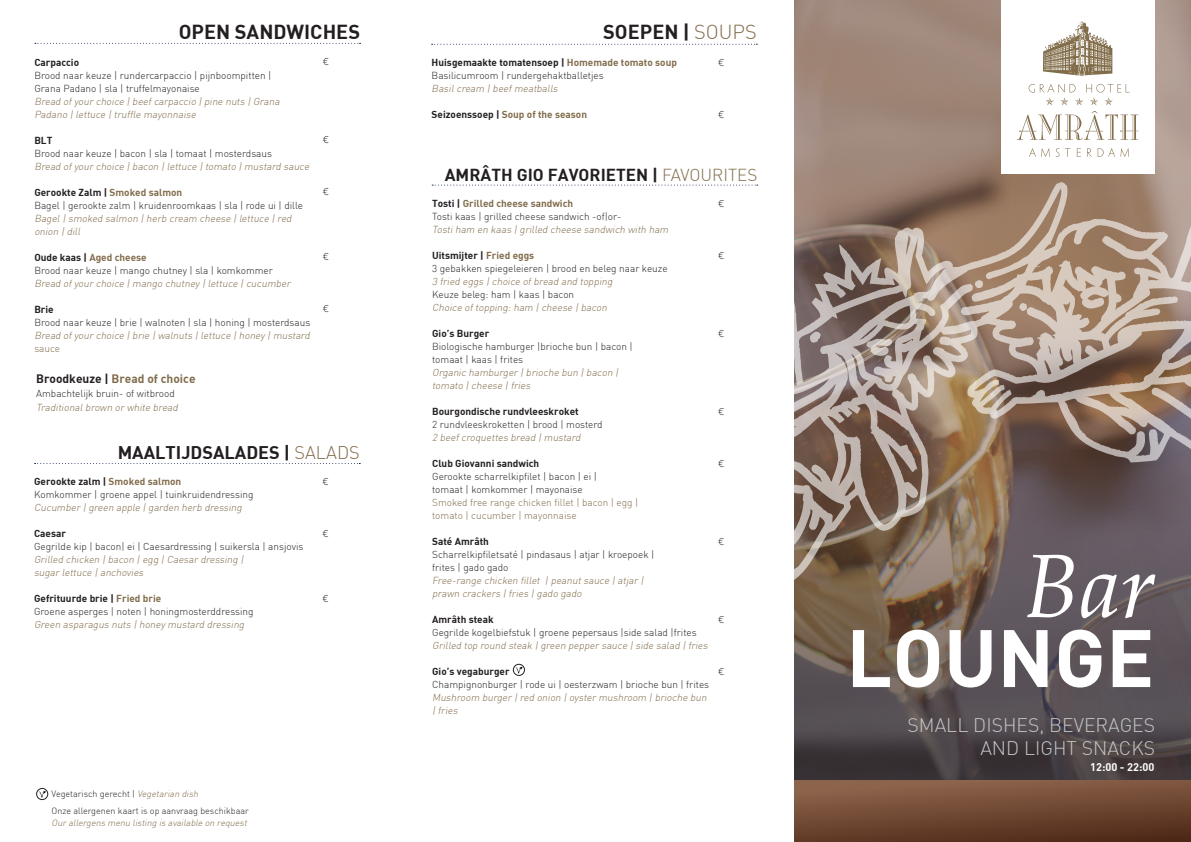
<style>
.page{position:relative;width:1191px;height:842px;background:#fff}
.page>*{position:absolute;margin:0;border:0;box-sizing:border-box;transform-origin:0 0}
.t1{font:italic 90px "Book Antiqua";color:#fff}
.t2{font:80px "DIN Bold";color:#fff}
.t3{font:19.9px "DIN Bold";color:#231f20}
.t4{font:300 19.3px/23.1px "DIN";color:#c5c6c8;text-align:right}
.t5{font:18px "DIN Bold";color:#231f20}
.t6{font:17px "DIN Bold";color:#231f20}
.t7{font:12px "DIN Bold";color:#816c4b}
.t8{font:11px "DIN Bold";color:#fff}
.t9{font:300 10px/13px "DIN";color:#231f20}
.t10{font:italic 300 10px/13px "DIN";color:#816c4b}
.t11{font:10px "DIN Bold";color:#231f20}
.t12{font:10px "DIN Bold";color:#816c4b}
.t13{font:300 10px/13px "DIN";color:#816c4b}
.t14{font:300 10px "Akkurat";color:#231f20}
.t15{font:300 9px/16.6px "DIN";color:#231f20}
.t16{font:italic 300 9px "DIN";color:#816c4b}
.s1{color:#816c4b}
.s2{color:#231f20}
.s3{font-family:"DIN";font-weight:300;color:#816c4b}
.s4{font-style:italic;color:#816c4b}
</style>
<div class="page">
<svg style="left:794px;top:0;width:397px;height:117px;background:#a18a7d"></svg>
<svg style="left:794px;top:711px;width:397px;height:69px;background:#484044"></svg>
<div style="left:794px;top:780px;width:397px;height:62px;background:linear-gradient(to bottom,#8b624a,#57301e)"></div>
<div style="left:1001px;top:0;width:153px;height:173px;background:#fff"></div>
<svg style="left:1027px;top:111px;width:111px;height:6px"></svg>
<svg style="left:1028px;top:84px;width:101px;height:21px"></svg>
<svg style="left:1043px;top:21px;width:69px;height:55px"></svg>
<svg style="left:794px;top:117px;width:397px;height:594px;background:#8d7b71"></svg>
<svg style="left:974px;top:280px;width:9px;height:8px"></svg>
<svg style="left:1019px;top:303px;width:8px;height:8px"></svg>
<svg style="left:810px;top:331px;width:10px;height:12px"></svg>
<svg style="left:866px;top:338px;width:27px;height:19px"></svg>
<svg style="left:1151px;top:387px;width:40px;height:52px;background:#9a8985"></svg>
<div style="left:36px;top:788px;width:12px;height:12px;border:1px solid #231f20;border-radius:50%"></div>
<svg style="left:39px;top:791px;width:7px;height:7px"></svg>
<svg style="left:35px;top:43px;width:325px;height:1px"></svg>
<svg style="left:35px;top:463px;width:325px;height:1px"></svg>
<svg style="left:432px;top:185px;width:326px;height:1px"></svg>
<svg style="left:431px;top:44px;width:326px;height:1px"></svg>
<div style="left:513px;top:664px;width:11px;height:12px;border:1px solid #231f20;border-radius:50%"></div>
<svg style="left:515px;top:667px;width:7px;height:6px"></svg>
<h3 class="t3" style="left:179px;top:19px;width:183px">OPEN SANDWICHES</h3>
<p class="t11" style="left:34px;top:56px;width:46px">Carpaccio</p>
<p class="t9" style="left:34px;top:69px;width:238px">Brood naar keuze | rundercarpaccio | pijnboompitten |<br>Grana Padano | sla | truffelmayonaise</p>
<p class="t10" style="left:34px;top:95px;width:249px">Bread ofyour choice |beefcarpaccio |pine nuts |Grana<br>Padano |lettuce |truffle mayonnaise</p>
<p class="t11" style="left:34px;top:134px;width:20px">BLT</p>
<p class="t9" style="left:34px;top:147px;width:239px">Brood naar keuze | bacon | sla | tomaat | mosterdsaus</p>
<p class="t10" style="left:34px;top:160px;width:278px">Bread ofyour choice |bacon |lettuce |tomato |mustard sauce</p>
<p class="t11" style="left:34px;top:186px;width:149px">Gerookte Zalm | <span class="s1">Smoked salmon</span></p>
<p class="t9" style="left:34px;top:199px;width:270px">Bagel | gerookte zalm | kruidenroomkaas | sla | rode ui | dille</p>
<p class="t10" style="left:34px;top:212px;width:261px">Bagel|smoked salmon |herb cream cheese |lettuce |red onion |dill</p>
<p class="t12" style="left:34px;top:251px;width:114px"><span class="s2">Oude kaas |</span> Aged cheese</p>
<p class="t9" style="left:34px;top:264px;width:240px">Brood naar keuze | mango chutney | sla | komkommer</p>
<p class="t10" style="left:34px;top:277px;width:260px">Bread ofyour choice |mango chutney |lettuce |cucumber</p>
<p class="t11" style="left:34px;top:303px;width:21px">Brie</p>
<p class="t9" style="left:34px;top:316px;width:277px">Brood naar keuze | brie | walnoten | sla | honing | mosterdsaus</p>
<p class="t10" style="left:34px;top:329px;width:279px">Bread ofyour choice |brie |walnuts |lettuce |honey |mustard</p>
<p class="t13" style="left:34px;top:342px;width:27px">sauce</p>
<p class="t9" style="left:36px;top:386px;width:140px">Ambachtelijk bruin- of witbrood</p>
<p class="t10" style="left:36px;top:400px;width:145px">Traditionalbrown or white bread</p>
<p class="t7" style="left:36px;top:370px;width:161px"><span class="s2">Broodkeuze |</span> Bread of choice</p>
<p class="t14" style="left:323px;top:56px;width:7px">€</p>
<p class="t14" style="left:323px;top:134px;width:7px">€</p>
<p class="t14" style="left:323px;top:186px;width:7px">€</p>
<p class="t14" style="left:323px;top:251px;width:7px">€</p>
<p class="t14" style="left:323px;top:303px;width:7px">€</p>
<h3 class="t5" style="left:118px;top:441px;width:244px">MAALTIJDSALADES | <span class="s3">SALADS</span></h3>
<p class="t11" style="left:34px;top:475px;width:149px">Gerookte zalm | <span class="s1">Smoked salmon</span></p>
<p class="t9" style="left:34px;top:488px;width:221px">Komkommer | groene appel | tuinkruidendressing</p>
<p class="t10" style="left:34px;top:501px;width:211px">Cucumber |green apple |garden herb dressing</p>
<p class="t11" style="left:34px;top:527px;width:33px">Caesar</p>
<p class="t9" style="left:34px;top:540px;width:271px">Gegrilde kip | bacon| ei | Caesardressing | suikersla | ansjovis</p>
<p class="t10" style="left:34px;top:553px;width:213px">Grilled chicken |bacon |egg |Caesar dressing | sugar lettuce |anchovies</p>
<p class="t11" style="left:34px;top:592px;width:129px">Gefrituurde brie | <span class="s1">Fried brie</span></p>
<p class="t9" style="left:34px;top:605px;width:221px">Groene asperges | noten | honingmosterddressing</p>
<p class="t10" style="left:34px;top:618px;width:214px">Green asparagus nuts |honey mustard dressing</p>
<p class="t14" style="left:322px;top:475px;width:7px">€</p>
<p class="t14" style="left:322px;top:527px;width:7px">€</p>
<p class="t14" style="left:322px;top:592px;width:7px">€</p>
<p class="t15" style="left:52px;top:785px;width:199px">Vegetarisch gerecht | <span class="s4">Vegetarian dish<br></span>Onze allergenen kaart is op aanvraag beschikbaar</p>
<p class="t16" style="left:52px;top:817px;width:199px">Our allergens menu listing is available on request</p>
<h3 class="t3" style="left:603px;top:19px;width:155px">SOEPEN | <span class="s3">SOUPS</span></h3>
<p class="t11" style="left:431px;top:56px;width:247px">Huisgemaakte tomatensoep | <span class="s1">Homemade tomato soup</span></p>
<p class="t9" style="left:431px;top:69px;width:174px">Basilicumroom | rundergehaktballetjes</p>
<p class="t10" style="left:431px;top:82px;width:130px">Basilcream |beefmeatballs</p>
<p class="t12" style="left:431px;top:108px;width:157px"><span class="s2">Seizoenssoep |</span> Soup of the season</p>
<p class="t14" style="left:718px;top:56px;width:7px">€</p>
<p class="t14" style="left:718px;top:108px;width:7px">€</p>
<h3 class="t6" style="left:445px;top:164px;width:314px">AMRÂTH GIO FAVORIETEN | <span class="s3">FAVOURITES</span></h3>
<p class="t12" style="left:432px;top:197px;width:143px"><span class="s2">Tosti |</span> Grilled cheese sandwich</p>
<p class="t9" style="left:432px;top:210px;width:191px">Tosti kaas | grilled cheese sandwich -of|or-</p>
<p class="t10" style="left:432px;top:223px;width:240px">Tostiham en kaas |grilled cheese sandwich with ham</p>
<p class="t11" style="left:432px;top:249px;width:104px">Uitsmijter | <span class="s1">Fried eggs</span></p>
<p class="t9" style="left:432px;top:262px;width:237px">3 gebakken spiegeleieren | brood en beleg naar keuze</p>
<p class="t10" style="left:432px;top:275px;width:184px">3 fried eggs |choice ofbread and topping</p>
<p class="t9" style="left:432px;top:288px;width:144px">Keuze beleg: ham | kaas | bacon</p>
<p class="t10" style="left:432px;top:301px;width:178px">Choice oftopping:ham |cheese |bacon</p>
<p class="t11" style="left:432px;top:327px;width:59px">Gio’s Burger</p>
<p class="t9" style="left:432px;top:340px;width:202px">Biologische hamburger |brioche bun | bacon | tomaat | kaas | frites</p>
<p class="t10" style="left:432px;top:366px;width:190px">Organic hamburger |brioche bun |bacon | tomato |cheese |fries</p>
<p class="t11" style="left:432px;top:405px;width:148px">Bourgondische rundvleeskroket</p>
<p class="t9" style="left:432px;top:418px;width:172px">2 rundvleeskroketten | brood | mosterd</p>
<p class="t10" style="left:432px;top:431px;width:152px">2 beefcroquettes bread |mustard</p>
<p class="t11" style="left:432px;top:457px;width:109px">Club Giovanni sandwich</p>
<p class="t9" style="left:432px;top:470px;width:166px">Gerookte scharrelkipfilet | bacon | ei | tomaat | komkommer | mayonaise</p>
<p class="t13" style="left:432px;top:496px;width:208px">Smoked free range chicken fillet | bacon | egg | tomato | cucumber | mayonnaise</p>
<p class="t11" style="left:432px;top:535px;width:58px">Saté Amrâth</p>
<p class="t9" style="left:432px;top:548px;width:224px">Scharrelkipfiletsaté | pindasaus | atjar | kroepoek | frites | gado gado</p>
<p class="t10" style="left:432px;top:574px;width:215px">Free-range chicken fillet |peanutsauce |atjar | prawn crackers |fries |gado gado</p>
<p class="t11" style="left:432px;top:613px;width:63px">Amrâth steak</p>
<p class="t9" style="left:432px;top:626px;width:266px">Gegrilde kogelbiefstuk | groene pepersaus |side salad |frites</p>
<p class="t10" style="left:432px;top:639px;width:279px">Grilled top round steak |green pepper sauce |side salad |fries</p>
<p class="t11" style="left:432px;top:665px;width:79px">Gio’s vegaburger</p>
<p class="t9" style="left:432px;top:678px;width:278px">Champignonburger | rode ui | oesterzwam | brioche bun | frites</p>
<p class="t10" style="left:432px;top:691px;width:278px">Mushroom burger |red onion |oyster mushroom |brioche bun |fries</p>
<p class="t14" style="left:718px;top:197px;width:7px">€</p>
<p class="t14" style="left:718px;top:249px;width:7px">€</p>
<p class="t14" style="left:718px;top:327px;width:7px">€</p>
<p class="t14" style="left:718px;top:405px;width:7px">€</p>
<p class="t14" style="left:718px;top:457px;width:7px">€</p>
<p class="t14" style="left:718px;top:535px;width:7px">€</p>
<p class="t14" style="left:718px;top:613px;width:7px">€</p>
<p class="t14" style="left:718px;top:665px;width:7px">€</p>
<h1 class="t1" style="left:1024px;top:523px;width:131px">Bar</h1>
<h2 class="t2" style="left:846px;top:606px;width:310px">LOUNGE</h2>
<h3 class="t4" style="left:907px;top:713px;width:249px">SMALL DISHES, BEVERAGES<br>AND LIGHT SNACKS</h3>
<p class="t8" style="left:1090px;top:760px;width:66px">12:00 - 22:00</p>
</div>
